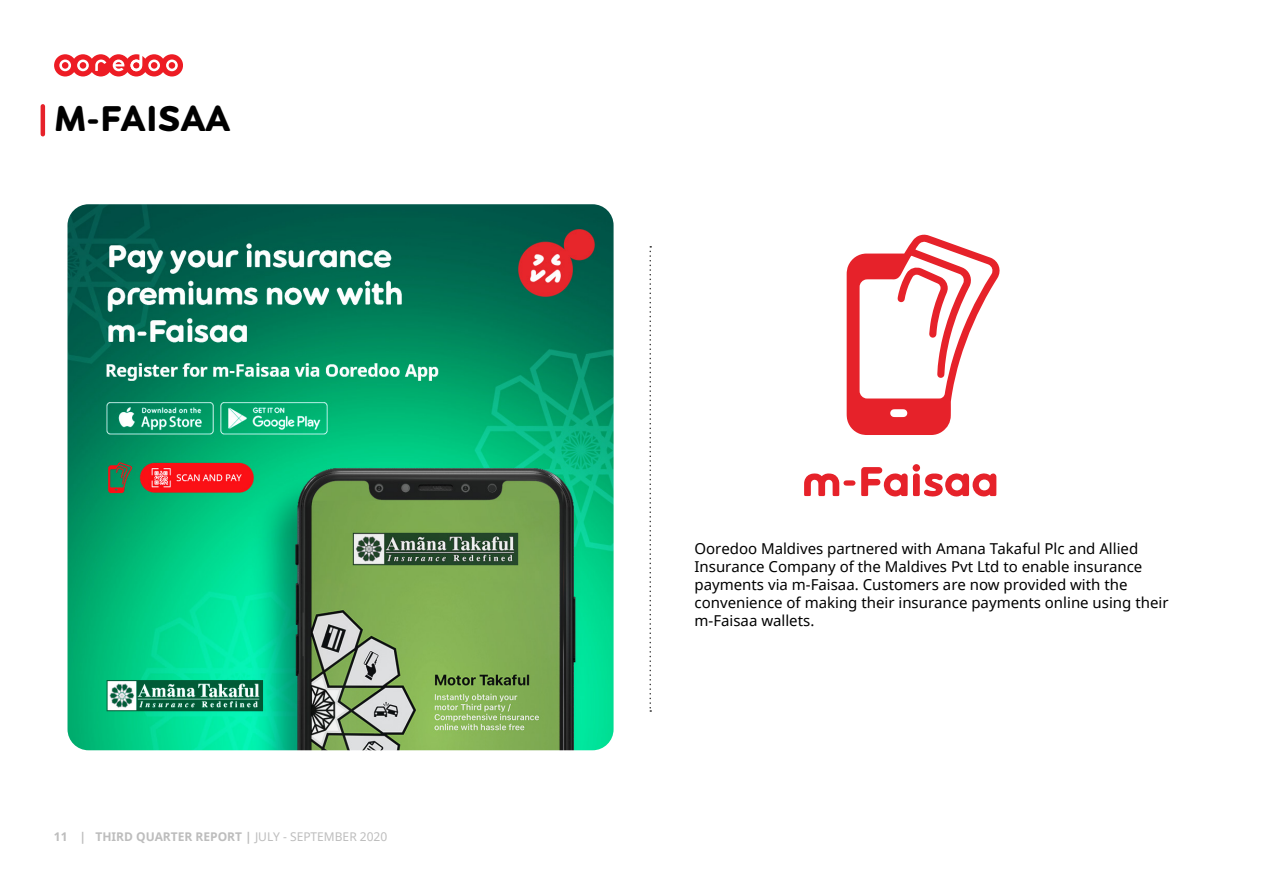
<style>
.page{position:relative;width:1263px;height:893px;background:#fff}
.page>*{position:absolute;margin:0;border:0;box-sizing:border-box;transform-origin:0 0}
.t1{font:800 36px "Ooredoo";color:#000}
.t2{font:15px/18px "Noto Sans";color:#000}
.t3{font:700 12px "Noto Sans";color:#bdbdbd}
.s1{font-weight:400}
</style>
<div class="page">
<svg style="left:861px;top:467px;width:135px;height:30px"></svg>
<svg style="left:804px;top:473px;width:51px;height:23px"></svg>
<div style="left:912px;top:464px;width:8px;height:8px;background:#e6222a;border-radius:50%"></div>
<svg style="left:847px;top:234px;width:153px;height:201px"></svg>
<svg style="left:649px;top:246px;width:2px;height:466px"></svg>
<img style="left:68px;top:204px;width:546px;height:546px">
<hr style="left:41px;top:106px;width:4px;height:28px;background:#e6222a">
<svg style="left:54px;top:54px;width:129px;height:22px"></svg>
<h1 class="t1" style="left:54px;top:97px;width:178px">M-FAISAA</h1>
<p class="t3" style="left:54px;top:828px;width:335px">11 | THIRD QUARTER REPORT | <span class="s1">JULY - SEPTEMBER 2020</span></p>
<p class="t2" style="left:694px;top:539px;width:475px">Ooredoo Maldives partnered with Amana Takaful Plc and Allied Insurance Company of the Maldives Pvt Ltd to enable insurance payments via m-Faisaa. Customers are now provided with the convenience of making their insurance payments online using their m-Faisaa wallets.</p>
</div>
